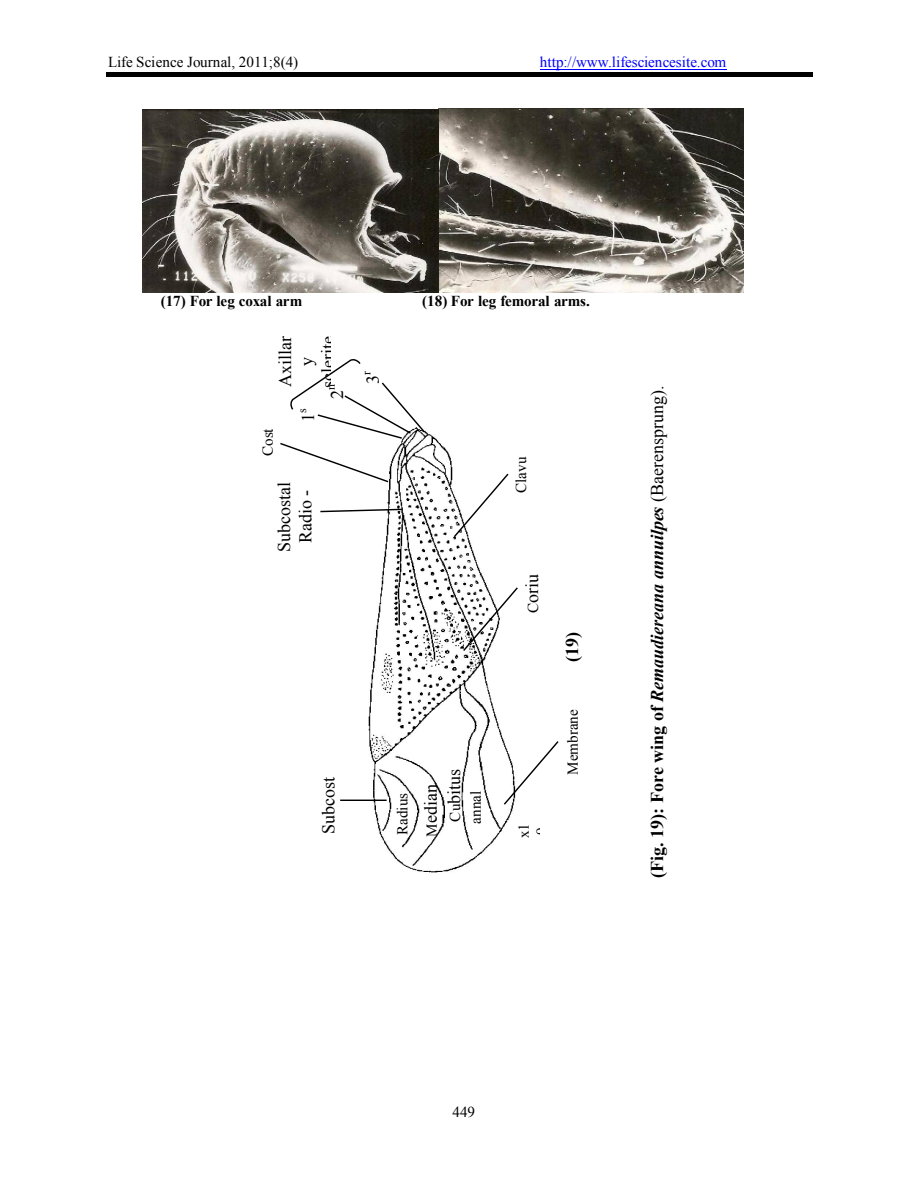
<style>
.page{position:relative;width:918px;height:1188px;background:#fff}
.page>*{position:absolute;margin:0;border:0;box-sizing:border-box;transform-origin:0 0}
.t1{font:18px/21.3px "Times New Roman+FPEF";color:#000;text-align:center}
.t2{font:15.15px/18px "Times New Roman+FPEF";color:#000}
.t3{font:15.15px "Times New Roman+FPEF";color:#00f}
.t4{font:11.85px "Times New Roman+FPEF";color:#000}
.s1{font-size:15.15px}
</style>
<div class="page">
<hr style="left:540px;top:69px;width:186px;height:1px;background:#00f">
<hr style="left:106px;top:75px;width:706px;height:1px;background:#000">
<hr style="left:106px;top:72px;width:706px;height:2px;background:#000">
<img style="left:439px;top:108px;width:304px;height:1px">
<img style="left:143px;top:109px;width:600px;height:184px">
<img style="left:349px;top:432px;width:164px;height:441px">
<svg style="left:320px;top:508px;width:83px;height:5px"></svg>
<svg style="left:452px;top:472px;width:58px;height:67px"></svg>
<svg style="left:462px;top:586px;width:56px;height:67px"></svg>
<svg style="left:502px;top:740px;width:57px;height:66px"></svg>
<hr style="left:340px;top:800px;width:47px;height:1px;background:#000">
<svg style="left:280px;top:359px;width:146px;height:125px"></svg>
<p class="t2" style="left:108px;top:54px;width:192px">Life Science Journal, 2011;8(4)</p>
<p class="t3" style="left:540px;top:56px;width:188px">http://www.lifesciencesite.com</p>
<p class="t2" style="left:161px;top:294px;width:143px">(17) For leg coxal arm</p>
<p class="t2" style="left:422px;top:294px;width:169px">(18) For leg femoral arms.</p>
<p class="t1" style="left:276px;top:388px;width:53px;rotate:-90deg">Axillar y sclerite</p>
<p class="t4" style="left:327px;top:390px;width:7px;rotate:-90deg">n</p>
<p class="t1" style="left:328px;top:399px;width:10px;rotate:-90deg">2</p>
<p class="t4" style="left:298px;top:413px;width:6px;rotate:-90deg">s</p>
<p class="t2" style="left:260px;top:456px;width:29px;rotate:-90deg">Cost</p>
<p class="t1" style="left:299px;top:422px;width:10px;rotate:-90deg">1</p>
<p class="t1" style="left:275px;top:552px;width:71px;rotate:-90deg">Subcostal<br>Radio -</p>
<p class="t4" style="left:362px;top:375px;width:6px;rotate:-90deg">r</p>
<p class="t1" style="left:364px;top:384px;width:10px;rotate:-90deg">3</p>
<p class="t1" style="left:319px;top:834px;width:59px;rotate:-90deg">Subcost</p>
<p class="t2" style="left:395px;top:835px;width:44px;rotate:-90deg">Radius</p>
<p class="t1" style="left:421px;top:822px;width:54px;line-height:23.4px;text-align:left;text-indent:-15px;rotate:-90deg"><span class="s1">M</span>edian<br><span class="s1">Cu</span>bitus</p>
<p class="t2" style="left:468px;top:824px;width:34px;rotate:-90deg">annal</p>
<p class="t2" style="left:514px;top:493px;width:38px;rotate:-90deg">Clavu</p>
<p class="t1" style="left:523px;top:613px;width:41px;rotate:-90deg"><span class="s1">C</span>oriu</p>
<p class="t1" style="left:563px;top:662px;width:31px;rotate:-90deg">(19)</p>
<p class="t2" style="left:565px;top:775px;width:67px;rotate:-90deg">Membrane</p>
<p class="t2" style="left:516px;top:838px;width:17px;rotate:-90deg">x1<br>9</p>
<p class="t1" style="left:648px;top:878px;width:494px;rotate:-90deg">(Fig. 19): Fore wing of Remaudiereana annuilpes (Baerensprung).</p>
<p class="t2" style="left:453px;top:1104px;width:24px">449</p>
</div>
